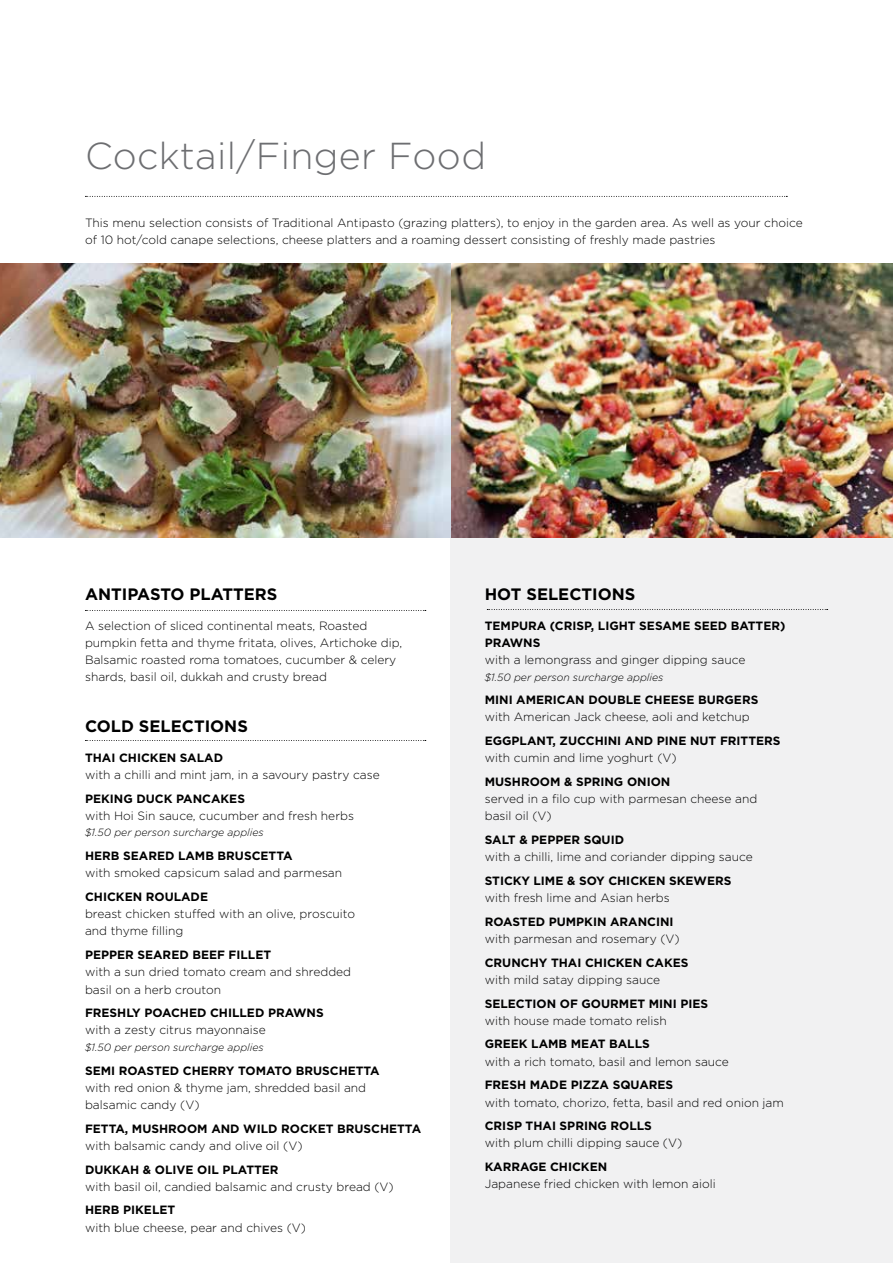
<style>
.page{position:relative;width:893px;height:1263px;background:#fff}
.page>*{position:absolute;margin:0;border:0;box-sizing:border-box;transform-origin:0 0}
.t1{font:300 37.5px "Gotham";letter-spacing:.01em;color:#6d6e71}
.t2{font:700 16.5px "Gotham";color:#000}
.t3{font:300 12px/17.2px "Gotham";color:#000}
.t4{font:700 12px/17.2px "Gotham";color:#000}
.t5{font:italic 300 10.5px "Gotham";color:#000}
</style>
<div class="page">
<div style="left:451px;top:264px;width:442px;height:999px;background:#f1f1f2"></div>
<svg style="left:85px;top:610px;width:341px;height:1px"></svg>
<svg style="left:85px;top:740px;width:341px;height:1px"></svg>
<svg style="left:487px;top:609px;width:341px;height:1px"></svg>
<img style="left:0;top:264px;width:893px;height:274px">
<svg style="left:85px;top:196px;width:702px;height:1px"></svg>
<h1 class="t1" style="left:85px;top:135px;width:403px">Cocktail/Finger Food</h1>
<p class="t3" style="left:85px;top:214px;width:719px">This menu selection consists of Traditional Antipasto (grazing platters), to enjoy in the garden area. As well as your choice of 10 hot/cold canape selections, cheese platters and a roaming dessert consisting of freshly made pastries</p>
<h2 class="t2" style="left:85px;top:584px;width:194px">ANTIPASTO PLATTERS</h2>
<p class="t3" style="left:85px;top:616px;width:319px">A selection of sliced continental meats, Roasted pumpkin fetta and thyme fritata, olives, Artichoke dip, Balsamic roasted roma tomatoes, cucumber &amp; celery shards, basil oil, dukkah and crusty bread</p>
<h2 class="t2" style="left:85px;top:716px;width:164px">COLD SELECTIONS</h2>
<p class="t4" style="left:85px;top:749px;width:140px">THAI CHICKEN SALAD</p>
<p class="t3" style="left:85px;top:766px;width:296px">with a chilli and mint jam, in a savoury pastry case</p>
<p class="t4" style="left:85px;top:789px;width:161px">PEKING DUCK PANCAKES</p>
<p class="t3" style="left:85px;top:807px;width:270px">with Hoi Sin sauce, cucumber and fresh herbs</p>
<p class="t5" style="left:85px;top:827px;width:180px">$1.50 per person surcharge applies</p>
<p class="t4" style="left:85px;top:847px;width:209px">HERB SEARED LAMB BRUSCETTA</p>
<p class="t3" style="left:85px;top:864px;width:259px">with smoked capsicum salad and parmesan</p>
<p class="t4" style="left:85px;top:888px;width:125px">CHICKEN ROULADE</p>
<p class="t3" style="left:85px;top:905px;width:272px">breast chicken stuffed with an olive, proscuito and thyme filling</p>
<p class="t4" style="left:85px;top:946px;width:188px">PEPPER SEARED BEEF FILLET</p>
<p class="t3" style="left:85px;top:963px;width:268px">with a sun dried tomato cream and shredded basil on a herb crouton</p>
<p class="t4" style="left:85px;top:1004px;width:240px">FRESHLY POACHED CHILLED PRAWNS</p>
<p class="t3" style="left:85px;top:1021px;width:182px">with a zesty citrus mayonnaise</p>
<p class="t5" style="left:85px;top:1041px;width:180px">$1.50 per person surcharge applies</p>
<p class="t4" style="left:85px;top:1061px;width:296px">SEMI ROASTED CHERRY TOMATO BRUSCHETTA</p>
<p class="t3" style="left:85px;top:1079px;width:283px">with red onion &amp; thyme jam, shredded basil and balsamic candy (V)</p>
<p class="t4" style="left:85px;top:1119px;width:338px">FETTA, MUSHROOM AND WILD ROCKET BRUSCHETTA</p>
<p class="t3" style="left:85px;top:1137px;width:219px">with balsamic candy and olive oil (V)</p>
<p class="t4" style="left:85px;top:1160px;width:195px">DUKKAH &amp; OLIVE OIL PLATTER</p>
<p class="t3" style="left:85px;top:1178px;width:310px">with basil oil, candied balsamic and crusty bread (V)</p>
<p class="t4" style="left:85px;top:1201px;width:92px">HERB PIKELET</p>
<p class="t3" style="left:85px;top:1219px;width:223px">with blue cheese, pear and chives (V)</p>
<h2 class="t2" style="left:485px;top:584px;width:152px">HOT SELECTIONS</h2>
<p class="t4" style="left:485px;top:616px;width:302px">TEMPURA (CRISP, LIGHT SESAME SEED BATTER)<br>PRAWNS</p>
<p class="t3" style="left:485px;top:651px;width:262px">with a lemongrass and ginger dipping sauce</p>
<p class="t5" style="left:485px;top:671px;width:180px">$1.50 per person surcharge applies</p>
<p class="t4" style="left:485px;top:691px;width:275px">MINI AMERICAN DOUBLE CHEESE BURGERS</p>
<p class="t3" style="left:485px;top:708px;width:266px">with American Jack cheese, aoli and ketchup</p>
<p class="t4" style="left:485px;top:732px;width:297px">EGGPLANT, ZUCCHINI AND PINE NUT FRITTERS</p>
<p class="t3" style="left:485px;top:749px;width:193px">with cumin and lime yoghurt (V)</p>
<p class="t4" style="left:485px;top:773px;width:187px">MUSHROOM &amp; SPRING ONION</p>
<p class="t3" style="left:485px;top:790px;width:274px">served in a filo cup with parmesan cheese and basil oil (V)</p>
<p class="t4" style="left:485px;top:831px;width:141px">SALT &amp; PEPPER SQUID</p>
<p class="t3" style="left:485px;top:848px;width:270px">with a chilli, lime and coriander dipping sauce</p>
<p class="t4" style="left:485px;top:872px;width:248px">STICKY LIME &amp; SOY CHICKEN SKEWERS</p>
<p class="t3" style="left:485px;top:889px;width:186px">with fresh lime and Asian herbs</p>
<p class="t4" style="left:485px;top:912px;width:190px">ROASTED PUMPKIN ARANCINI</p>
<p class="t3" style="left:485px;top:930px;width:196px">with parmesan and rosemary (V)</p>
<p class="t4" style="left:485px;top:953px;width:205px">CRUNCHY THAI CHICKEN CAKES</p>
<p class="t3" style="left:485px;top:971px;width:177px">with mild satay dipping sauce</p>
<p class="t4" style="left:485px;top:994px;width:225px">SELECTION OF GOURMET MINI PIES</p>
<p class="t3" style="left:485px;top:1012px;width:184px">with house made tomato relish</p>
<p class="t4" style="left:485px;top:1035px;width:167px">GREEK LAMB MEAT BALLS</p>
<p class="t3" style="left:485px;top:1053px;width:246px">with a rich tomato, basil and lemon sauce</p>
<p class="t4" style="left:485px;top:1076px;width:190px">FRESH MADE PIZZA SQUARES</p>
<p class="t3" style="left:485px;top:1093px;width:301px">with tomato, chorizo, fetta, basil and red onion jam</p>
<p class="t4" style="left:485px;top:1117px;width:169px">CRISP THAI SPRING ROLLS</p>
<p class="t3" style="left:485px;top:1134px;width:199px">with plum chilli dipping sauce (V)</p>
<p class="t4" style="left:485px;top:1158px;width:124px">KARRAGE CHICKEN</p>
<p class="t3" style="left:485px;top:1175px;width:232px">Japanese fried chicken with lemon aioli</p>
</div>
